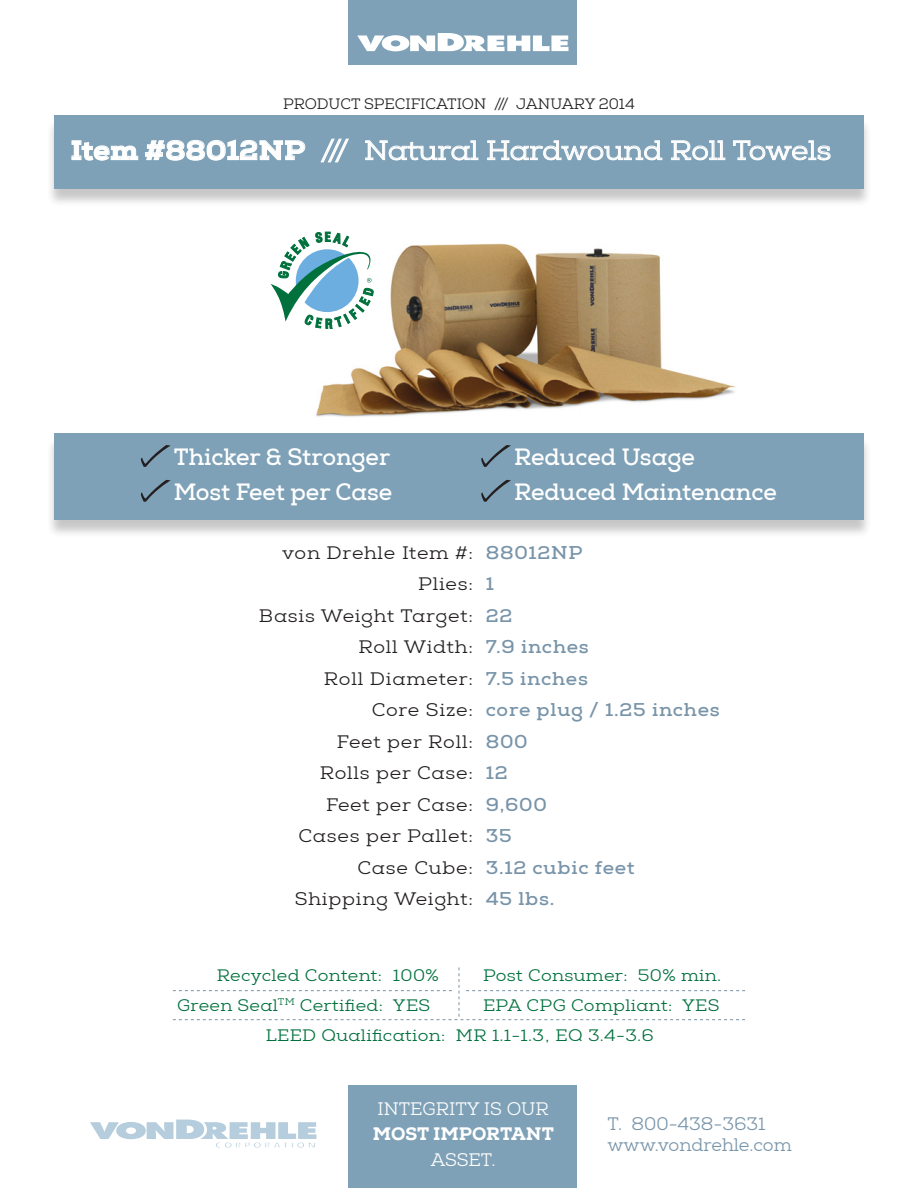
<style>
.page{position:relative;width:918px;height:1188px;background:#fff}
.page>*{position:absolute;margin:0;border:0;box-sizing:border-box;transform-origin:0 0}
.t1{font:27px "Nexa Slab";color:#fff;scale:1.08 1}
.t2{font:700 22.95px "Nexa Slab";color:#fff}
.t3{font:18px "Nexa Slab";letter-spacing:.04em;color:#231f20;scale:1.08 1}
.t4{font:700 18px "Nexa Slab";letter-spacing:.04em;color:#7894a9;scale:1.08 1}
.t5{font:18px "Nexa Slab";color:#7894a9}
.t6{font:18px "Nexa Slab";color:#fff}
.t7{font:800 18px "Nexa Slab";color:#fff}
.t8{font:16.5px "Nexa Slab";letter-spacing:.02em;color:#00703c;scale:1.08 1}
.t9{font:15px "Nexa Slab";color:#231f20}
.s1{font-weight:800}
</style>
<div class="page">
<img style="left:316px;top:231px;width:420px;height:186px">
<div style="left:348px;top:0;width:229px;height:64px;background:#7ea1b7"></div>
<svg style="left:357px;top:33px;width:212px;height:18px"></svg>
<div style="left:348px;top:1086px;width:229px;height:102px;background:#7ea1b7"></div>
<div style="left:46px;top:118px;width:826px;height:89px;background:#231f20;opacity:.25"></div>
<div style="left:54px;top:116px;width:810px;height:73px;background:#7ea1b7"></div>
<svg style="left:71px;top:140px;width:67px;height:21px"></svg>
<svg style="left:145px;top:139px;width:161px;height:22px"></svg>
<svg style="left:320px;top:138px;width:29px;height:25px"></svg>
<svg style="left:365px;top:140px;width:114px;height:21px"></svg>
<svg style="left:487px;top:140px;width:176px;height:21px"></svg>
<svg style="left:671px;top:140px;width:55px;height:21px"></svg>
<svg style="left:733px;top:140px;width:98px;height:21px"></svg>
<div style="left:46px;top:436px;width:826px;height:102px;background:#231f20;opacity:.25"></div>
<div style="left:54px;top:434px;width:810px;height:86px;background:#7ea1b7"></div>
<svg style="left:141px;top:445px;width:30px;height:22px"></svg>
<svg style="left:481px;top:445px;width:30px;height:22px"></svg>
<svg style="left:481px;top:480px;width:30px;height:22px"></svg>
<svg style="left:141px;top:480px;width:30px;height:22px"></svg>
<svg style="left:90px;top:1120px;width:226px;height:28px"></svg>
<svg style="left:271px;top:232px;width:103px;height:97px"></svg>
<svg style="left:173px;top:968px;width:572px;height:52px"></svg>
<p class="t9" style="left:283px;top:95px;width:353px">PRODUCT SPECIFICATION /// JANUARY 2014</p>
<p class="t1" style="left:70px;top:134px;width:706px"><span class="s1">Item #88012NP</span> /// Natural Hardwound Roll Towels</p>
<p class="t2" style="left:174px;top:443px;width:218px">Thicker &amp; Stronger</p>
<p class="t2" style="left:514px;top:443px;width:182px">Reduced Usage</p>
<p class="t2" style="left:174px;top:478px;width:220px">Most Feet per Case</p>
<p class="t2" style="left:514px;top:478px;width:264px">Reduced Maintenance</p>
<p class="t3" style="left:282px;top:542px;width:178px">von Drehle Item #:</p>
<p class="t3" style="left:418px;top:573px;width:52px">Plies:</p>
<p class="t3" style="left:259px;top:605px;width:200px">Basis Weight Target:</p>
<p class="t3" style="left:358px;top:636px;width:107px">Roll Width:</p>
<p class="t3" style="left:324px;top:668px;width:139px">Roll Diameter:</p>
<p class="t3" style="left:372px;top:699px;width:95px">Core Size:</p>
<p class="t3" style="left:337px;top:731px;width:127px">Feet per Roll:</p>
<p class="t3" style="left:320px;top:762px;width:143px">Rolls per Case:</p>
<p class="t3" style="left:326px;top:794px;width:138px">Feet per Case:</p>
<p class="t3" style="left:299px;top:825px;width:163px">Cases per Pallet:</p>
<p class="t3" style="left:358px;top:857px;width:108px">Case Cube:</p>
<p class="t3" style="left:295px;top:888px;width:166px">Shipping Weight:</p>
<p class="t4" style="left:486px;top:542px;width:91px">88012NP</p>
<p class="t4" style="left:486px;top:573px;width:9px">1</p>
<p class="t4" style="left:486px;top:605px;width:26px">22</p>
<p class="t4" style="left:486px;top:636px;width:97px">7.9 inches</p>
<p class="t4" style="left:486px;top:668px;width:96px">7.5 inches</p>
<p class="t4" style="left:486px;top:699px;width:218px">core plug / 1.25 inches</p>
<p class="t4" style="left:486px;top:731px;width:40px">800</p>
<p class="t4" style="left:486px;top:762px;width:22px">12</p>
<p class="t4" style="left:486px;top:794px;width:58px">9,600</p>
<p class="t4" style="left:486px;top:825px;width:26px">35</p>
<p class="t4" style="left:486px;top:857px;width:139px">3.12 cubic feet</p>
<p class="t4" style="left:486px;top:888px;width:65px">45 lbs.</p>
<p class="t8" style="left:217px;top:965px;width:207px">Recycled Content: 100%</p>
<p class="t8" style="left:483px;top:965px;width:222px">Post Consumer: 50% min.</p>
<p class="t8" style="left:177px;top:995px;width:236px">Green Seal<sup>TM</sup> Certified: YES</p>
<p class="t8" style="left:483px;top:995px;width:220px">EPA CPG Compliant: YES</p>
<p class="t8" style="left:266px;top:1025px;width:361px">LEED Qualification: MR 1.1-1.3, EQ 3.4-3.6</p>
<p class="t6" style="left:377px;top:1098px;width:173px">INTEGRITY IS OUR</p>
<p class="t7" style="left:373px;top:1123px;width:183px">MOST IMPORTANT</p>
<p class="t6" style="left:431px;top:1149px;width:66px">ASSET.</p>
<p class="t5" style="left:608px;top:1113px;width:159px">T. 800-438-3631</p>
<p class="t5" style="left:608px;top:1134px;width:186px">www.vondrehle.com</p>
</div>
